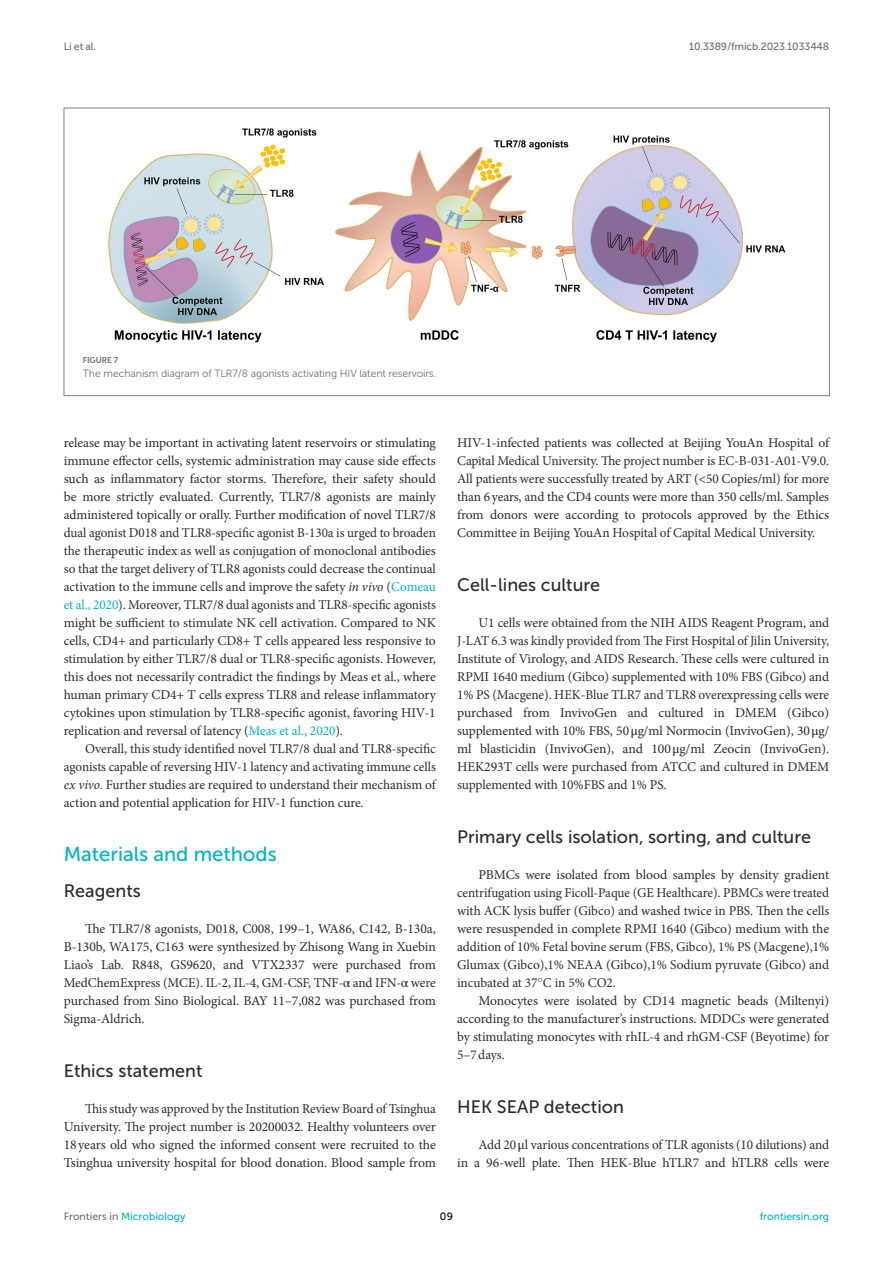
<style>
.page{position:relative;width:893px;height:1263px;background:#fff}
.page>*{position:absolute;margin:0;border:0;box-sizing:border-box;transform-origin:0 0}
.HEAD_1{font:20.25px "Museo Sans 500";color:#00b4c4}
.HEAD_2{font:18px "Museo Sans 500";color:#2b2b2a}
.HEAD_2_after_HEAD_1{font:18px "Museo Sans 500";color:#2b2b2a}
.TEXT_FLUSH{font:13.5px/18px "Minion Pro";letter-spacing:-.01em;color:#2b2b2a;text-align:justify}
.TEXT{font:13.5px/18px "Minion Pro";letter-spacing:-.005em;color:#2b2b2a;text-align:justify}
.FIG_LEG{font:10.5px "Museo Sans 300";letter-spacing:-.01em;color:#706f70}
.t1{font:10.5px "Museo Sans 500";color:#00b4c4}
.t2{font:10.5px "Museo Sans 500";letter-spacing:-.015em;color:#706f70}
.t3{font:10.5px "Museo Sans 500";color:#000}
.FIG_HD{font:8.25px "Museo Sans 700";letter-spacing:-.01em;color:#706f70}
.s1{font-style:italic}
.s2{color:#00b4c4}
.s3{font-family:"STIX General"}
.s4{font-family:"STIX"}
.s5{color:#706f70}
</style>
<div class="page">
<img style="left:108px;top:128px;width:678px;height:215px">
<p class="t2" style="left:64px;top:41px;width:34px">Li et al.</p>
<p class="t2" style="left:689px;top:41px;width:141px">10.3389/fmicb.2023.1033448</p>
<p class="FIG_HD" style="left:83px;top:356px;width:37px">FIGURE 7</p>
<p class="FIG_LEG" style="left:83px;top:367px;width:355px">The mechanism diagram of TLR7/8 agonists activating HIV latent reservoirs.</p>
<p class="TEXT" style="left:64px;top:434px;width:374px">release may be important in activating latent reservoirs or stimulating immune effector cells, systemic administration may cause side effects such as inflammatory factor storms. Therefore, their safety should be more strictly evaluated. Currently, TLR7/8 agonists are mainly administered topically or orally. Further modification of novel TLR7/8 dual agonist D018 and TLR8-specific agonist B-130a is urged to broaden the therapeutic index as well as conjugation of monoclonal antibodies so that the target delivery of TLR8 agonists could decrease the continual activation to the immune cells and improve the safety <span class="s1">in vivo</span> (<span class="s2">Comeau et al., 2020</span>). Moreover, TLR7/8 dual agonists and TLR8-specific agonists might be sufficient to stimulate NK cell activation. Compared to NK cells, CD4+ and particularly CD8+ T cells appeared less responsive to stimulation by either TLR7/8 dual or TLR8-specific agonists. However, this does not necessarily contradict the findings by Meas et al., where human primary CD4+ T cells express TLR8 and release inflammatory cytokines upon stimulation by TLR8-specific agonist, favoring HIV-1 replication and reversal of latency (<span class="s2">Meas et al., 2020</span>).</p>
<p class="TEXT" style="left:64px;top:740px;width:374px;text-indent:21px">Overall, this study identified novel TLR7/8 dual and TLR8-specific agonists capable of reversing HIV-1 latency and activating immune cells <span class="s1">ex vivo</span>. Further studies are required to understand their mechanism of action and potential application for HIV-1 function cure.</p>
<p class="HEAD_1" style="left:64px;top:843px;width:214px">Materials and methods</p>
<p class="HEAD_2_after_HEAD_1" style="left:64px;top:881px;width:79px">Reagents</p>
<p class="TEXT_FLUSH" style="left:64px;top:920px;width:374px;text-indent:21px">The TLR7/8 agonists, D018, C008, 199–1, WA86, C142, B-130a, B-130b, WA175, C163 were synthesized by Zhisong Wang in Xuebin Liao’s Lab. R848, GS9620, and VTX2337 were purchased from MedChemExpress (MCE). IL-2, IL-4, GM-CSF, TNF-<span class="s3">α</span> and IFN-<span class="s3">α</span> were purchased from Sino Biological. BAY 11–7,082 was purchased from Sigma-Aldrich.</p>
<p class="HEAD_2" style="left:64px;top:1061px;width:140px">Ethics statement</p>
<p class="TEXT_FLUSH" style="left:64px;top:1100px;width:374px;text-indent:21px">This study was approved by the Institution Review Board of Tsinghua University. The project number is 20200032. Healthy volunteers over 18years old who signed the informed consent were recruited to the Tsinghua university hospital for blood donation. Blood sample from</p>
<p class="TEXT_FLUSH" style="left:457px;top:434px;width:374px">HIV-1-infected patients was collected at Beijing YouAn Hospital of Capital Medical University. The project number is EC-B-031-A01-V9.0.<br>All patients were successfully treated by ART (&lt;50 Copies/ml) for more than 6years, and the CD4 counts were more than 350 cells/ml. Samples from donors were according to protocols approved by the Ethics Committee in Beijing YouAn Hospital of Capital Medical University.</p>
<p class="HEAD_2" style="left:457px;top:575px;width:145px">Cell-lines culture</p>
<p class="TEXT_FLUSH" style="left:457px;top:614px;width:374px;text-indent:21px">U1 cells were obtained from the NIH AIDS Reagent Program, and J-LAT 6.3 was kindly provided from The First Hospital of Jilin University, Institute of Virology, and AIDS Research. These cells were cultured in RPMI 1640 medium (Gibco) supplemented with 10% FBS (Gibco) and 1% PS (Macgene). HEK-Blue TLR7 and TLR8 overexpressing cells were purchased from InvivoGen and cultured in DMEM (Gibco) supplemented with 10% FBS, 50<span class="s3">μ</span>g/ml Normocin (InvivoGen), 30<span class="s3">μ</span>g/ ml blasticidin (InvivoGen), and 100<span class="s3">μ</span>g/ml Zeocin (InvivoGen).<br>HEK293T cells were purchased from ATCC and cultured in DMEM supplemented with 10%FBS and 1% PS.</p>
<p class="HEAD_2" style="left:457px;top:827px;width:355px">Primary cells isolation, sorting, and culture</p>
<p class="TEXT_FLUSH" style="left:457px;top:866px;width:374px;text-indent:21px">PBMCs were isolated from blood samples by density gradient centrifugation using Ficoll-Paque (GE Healthcare). PBMCs were treated with ACK lysis buffer (Gibco) and washed twice in PBS. Then the cells were resuspended in complete RPMI 1640 (Gibco) medium with the addition of 10% Fetal bovine serum (FBS, Gibco), 1% PS (Macgene),1% Glumax (Gibco),1% NEAA (Gibco),1% Sodium pyruvate (Gibco) and incubated at 37<span class="s4">°</span>C in 5% CO2.</p>
<p class="TEXT" style="left:457px;top:992px;width:374px;text-indent:21px">Monocytes were isolated by CD14 magnetic beads (Miltenyi) according to the manufacturer’s instructions. MDDCs were generated by stimulating monocytes with rhIL-4 and rhGM-CSF (Beyotime) for 5–7days.</p>
<p class="HEAD_2" style="left:457px;top:1097px;width:168px">HEK SEAP detection</p>
<p class="TEXT_FLUSH" style="left:457px;top:1136px;width:374px;text-align:right">Add 20<span class="s3">μ</span>l various concentrations of TLR agonists (10 dilutions) and<br>in a 96-well plate. Then HEK-Blue hTLR7 and hTLR8 cells were</p>
<p class="t1" style="left:64px;top:1211px;width:123px"><span class="s5">Frontiers in</span> Microbiology</p>
<p class="t3" style="left:440px;top:1211px;width:15px">09</p>
<p class="t1" style="left:760px;top:1211px;width:71px">frontiersin.org</p>
</div>
